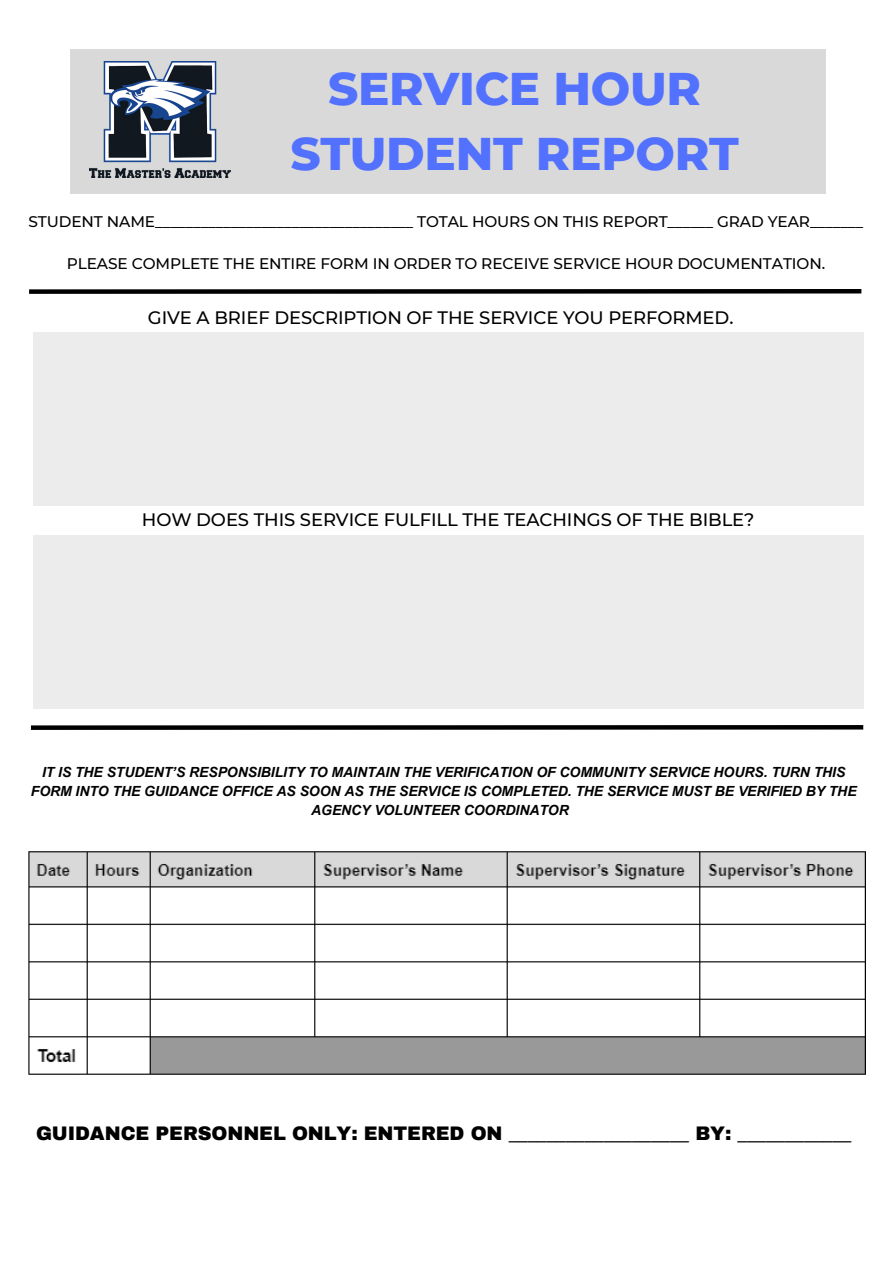
<style>
.page{position:relative;width:893px;height:1264px;background:#fff}
.page>*{position:absolute;margin:0;border:0;box-sizing:border-box;transform-origin:0 0}
.t1{font:800 46.8px/65.2px "Montserrat";letter-spacing:-.005em;color:#5271ff;text-align:center}
.t2{font:900 19.2px "Archivo";letter-spacing:-.005em;color:#000}
.t3{font:500 18px "Montserrat";letter-spacing:-.005em;color:#000}
.t4{font:500 15.3px "Montserrat";letter-spacing:-.005em;color:#000}
.t5{font:italic 700 13.95px/18.9px "Arial MT Pro";letter-spacing:-.005em;color:#000;text-align:center}
</style>
<div class="page">
<div style="left:70px;top:50px;width:755px;height:144px;background:#d9d9d9"></div>
<div style="left:33px;top:332px;width:830px;height:174px;background:#edeced"></div>
<img style="left:89px;top:61px;width:142px;height:116px">
<div style="left:33px;top:534px;width:830px;height:174px;background:#edeced"></div>
<div style="left:31px;top:725px;width:832px;height:5px;background:#000"></div>
<div style="left:29px;top:289px;width:832px;height:5px;background:#000"></div>
<img style="left:28px;top:851px;width:837px;height:224px">
<p class="t1" style="left:290px;top:56px;width:450px">SERVICE HOUR<br>STUDENT REPORT</p>
<p class="t4" style="left:28px;top:212px;width:836px">STUDENT NAME__________________________________ TOTAL HOURS ON THIS REPORT______ GRAD YEAR_______</p>
<p class="t4" style="left:67px;top:254px;width:760px">PLEASE COMPLETE THE ENTIRE FORM IN ORDER TO RECEIVE SERVICE HOUR DOCUMENTATION.</p>
<p class="t3" style="left:148px;top:307px;width:587px">GIVE A BRIEF DESCRIPTION OF THE SERVICE YOU PERFORMED.</p>
<p class="t3" style="left:142px;top:508px;width:614px">HOW DOES THIS SERVICE FULFILL THE TEACHINGS OF THE BIBLE?</p>
<p class="t5" style="left:31px;top:764px;width:827px">IT IS THE STUDENT’S RESPONSIBILITY TO MAINTAIN THE VERIFICATION OF COMMUNITY SERVICE HOURS. TURN THIS<br>FORM INTO THE GUIDANCE OFFICE AS SOON AS THE SERVICE IS COMPLETED. THE SERVICE MUST BE VERIFIED BY THE<br>AGENCY VOLUNTEER COORDINATOR</p>
<p class="t2" style="left:36px;top:1123px;width:817px">GUIDANCE PERSONNEL ONLY: ENTERED ON ___________________ BY: ____________</p>
</div>
